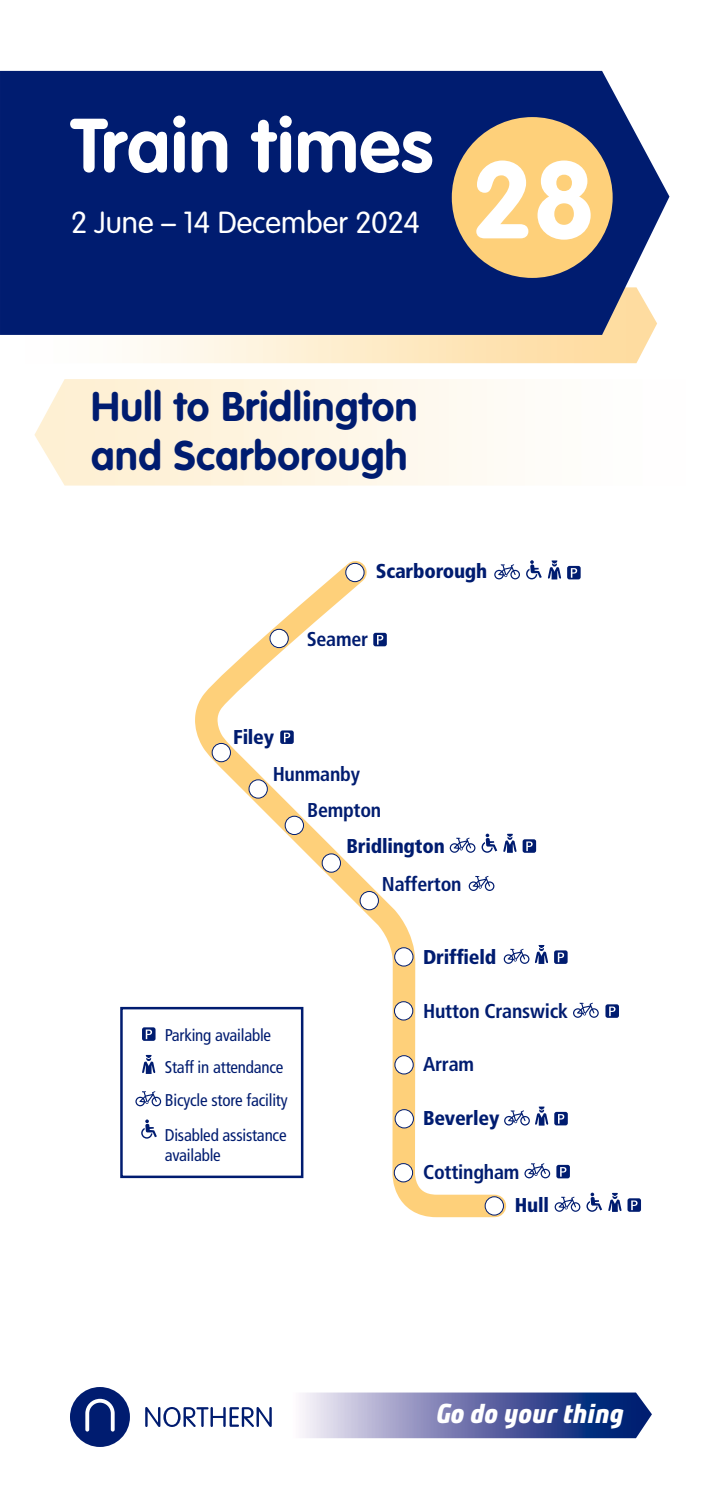
<style>
.page{position:relative;width:702px;height:1489px;background:#fff}
.page>*{position:absolute;margin:0;border:0;box-sizing:border-box;transform-origin:0 0}
.t1{font:700 107.5px "VAG Rounded";color:#fff}
.t2{font:700 75px "VAG Rounded";color:#fff}
.t3{font:700 40.75px/49px "VAG Rounded";letter-spacing:.015em;color:#001c70}
.t4{font:300 30px "VAG Rounded";color:#fff}
.t5{font:italic 700 expanded 27.5px "Bunday Clean";color:#fff}
.t6{font:700 condensed 20px/33.8px "Frutiger";letter-spacing:-.01em;color:#001c70}
.t7{font:900 condensed 20px "Frutiger";letter-spacing:-.01em;color:#001c70}
.t8{font:condensed 17px/32.5px "Frutiger";letter-spacing:-.01em;color:#001c70}
.s1{font-weight:900}
</style>
<div class="page">
<svg style="left:177px;top:561px;width:340px;height:657px"></svg>
<div style="left:269px;top:629px;width:19px;height:19px;background:#fff;border-radius:50%"></div>
<div style="left:270px;top:629px;width:18px;height:19px;border:1px solid #001c70;border-radius:50%"></div>
<div style="left:346px;top:563px;width:18px;height:18px;background:#fff;border-radius:50%"></div>
<div style="left:345px;top:563px;width:19px;height:19px;border:1px solid #001c70;border-radius:50%"></div>
<div style="left:212px;top:743px;width:18px;height:18px;background:#fff;border-radius:50%"></div>
<div style="left:212px;top:743px;width:19px;height:19px;border:1px solid #001c70;border-radius:50%"></div>
<div style="left:360px;top:891px;width:18px;height:18px;background:#fff;border-radius:50%"></div>
<div style="left:360px;top:891px;width:19px;height:19px;border:1px solid #001c70;border-radius:50%"></div>
<div style="left:485px;top:1196px;width:18px;height:18px;background:#fff;border-radius:50%"></div>
<div style="left:485px;top:1196px;width:18px;height:19px;border:1px solid #001c70;border-radius:50%"></div>
<div style="left:395px;top:1055px;width:18px;height:18px;background:#fff;border-radius:50%"></div>
<div style="left:394px;top:1055px;width:19px;height:19px;border:1px solid #001c70;border-radius:50%"></div>
<div style="left:285px;top:816px;width:18px;height:18px;background:#fff;border-radius:50%"></div>
<div style="left:285px;top:815px;width:19px;height:19px;border:1px solid #001c70;border-radius:50%"></div>
<div style="left:249px;top:779px;width:18px;height:19px;background:#fff;border-radius:50%"></div>
<div style="left:249px;top:779px;width:19px;height:19px;border:1px solid #001c70;border-radius:50%"></div>
<div style="left:322px;top:853px;width:18px;height:19px;background:#fff;border-radius:50%"></div>
<div style="left:322px;top:853px;width:19px;height:19px;border:1px solid #001c70;border-radius:50%"></div>
<div style="left:394px;top:1163px;width:18px;height:18px;background:#fff;border-radius:50%"></div>
<div style="left:394px;top:1163px;width:19px;height:19px;border:1px solid #001c70;border-radius:50%"></div>
<div style="left:394px;top:947px;width:19px;height:19px;background:#fff;border-radius:50%"></div>
<div style="left:394px;top:947px;width:19px;height:19px;border:1px solid #001c70;border-radius:50%"></div>
<div style="left:394px;top:1001px;width:19px;height:18px;background:#fff;border-radius:50%"></div>
<div style="left:394px;top:1001px;width:19px;height:19px;border:1px solid #001c70;border-radius:50%"></div>
<div style="left:395px;top:1109px;width:18px;height:18px;background:#fff;border-radius:50%"></div>
<div style="left:395px;top:1109px;width:18px;height:19px;border:1px solid #001c70;border-radius:50%"></div>
<svg style="left:526px;top:560px;width:15px;height:19px"></svg>
<svg style="left:567px;top:566px;width:13px;height:13px"></svg>
<svg style="left:571px;top:568px;width:6px;height:9px"></svg>
<svg style="left:494px;top:564px;width:26px;height:15px"></svg>
<div style="left:373px;top:632px;width:14px;height:14px;background:#001c70;border-radius:2px"></div>
<svg style="left:377px;top:635px;width:6px;height:9px"></svg>
<div style="left:280px;top:730px;width:14px;height:14px;background:#001c70;border-radius:2px"></div>
<svg style="left:284px;top:732px;width:6px;height:10px"></svg>
<svg style="left:481px;top:833px;width:16px;height:19px"></svg>
<div style="left:522px;top:839px;width:14px;height:13px;background:#001c70;border-radius:2px"></div>
<svg style="left:526px;top:841px;width:6px;height:10px"></svg>
<svg style="left:449px;top:837px;width:26px;height:15px"></svg>
<div style="left:554px;top:950px;width:13px;height:13px;background:#001c70;border-radius:2px"></div>
<svg style="left:557px;top:952px;width:7px;height:10px"></svg>
<svg style="left:503px;top:948px;width:26px;height:15px"></svg>
<div style="left:605px;top:1004px;width:14px;height:13px;background:#001c70;border-radius:2px"></div>
<svg style="left:609px;top:1006px;width:6px;height:10px"></svg>
<div style="left:554px;top:1111px;width:13px;height:14px;background:#001c70;border-radius:2px"></div>
<svg style="left:558px;top:1114px;width:6px;height:9px"></svg>
<svg style="left:586px;top:1192px;width:16px;height:19px"></svg>
<div style="left:627px;top:1198px;width:14px;height:13px;background:#001c70;border-radius:2px"></div>
<svg style="left:631px;top:1200px;width:6px;height:9px"></svg>
<svg style="left:554px;top:1196px;width:26px;height:15px"></svg>
<div style="left:556px;top:1164px;width:14px;height:14px;background:#001c70;border-radius:2px"></div>
<svg style="left:560px;top:1167px;width:6px;height:9px"></svg>
<svg style="left:547px;top:560px;width:14px;height:19px"></svg>
<svg style="left:503px;top:833px;width:13px;height:19px"></svg>
<svg style="left:535px;top:945px;width:13px;height:18px"></svg>
<svg style="left:608px;top:1192px;width:13px;height:19px"></svg>
<svg style="left:468px;top:875px;width:26px;height:16px"></svg>
<svg style="left:573px;top:1002px;width:25px;height:15px"></svg>
<svg style="left:504px;top:1106px;width:44px;height:19px"></svg>
<svg style="left:524px;top:1163px;width:26px;height:15px"></svg>
<svg style="left:141px;top:1119px;width:16px;height:19px"></svg>
<svg style="left:142px;top:1027px;width:13px;height:13px"></svg>
<svg style="left:146px;top:1029px;width:6px;height:10px"></svg>
<svg style="left:135px;top:1091px;width:26px;height:15px"></svg>
<svg style="left:142px;top:1054px;width:13px;height:19px"></svg>
<div style="left:120px;top:1006px;width:183px;height:171px;border:2px solid #001c70"></div>
<svg style="left:302px;top:1392px;width:350px;height:45px"></svg>
<div style="left:0;top:71px;width:669px;height:264px;background:#001c70"></div>
<svg style="left:70px;top:1387px;width:60px;height:59px"></svg>
<svg style="left:145px;top:1407px;width:127px;height:19px"></svg>
<div style="left:452px;top:117px;width:160px;height:161px;background:#fed07a;border-radius:50%"></div>
<p class="t2" style="left:71px;top:102px;width:363px">Train times</p>
<p class="t4" style="left:71px;top:206px;width:350px">2 June – 14 December 2024</p>
<p class="t1" style="left:471px;top:137px;width:125px">28</p>
<p class="t3" style="left:91px;top:382px;width:328px">Hull to Bridlington and Scarborough</p>
<p class="t7" style="left:233px;top:725px;width:42px">Filey</p>
<p class="t7" style="left:376px;top:559px;width:113px">Scarborough</p>
<p class="t6" style="left:307px;top:622px;width:63px">Seamer</p>
<p class="t6" style="left:273px;top:757px;width:89px">Hunmanby</p>
<p class="t6" style="left:307px;top:793px;width:76px">Bempton</p>
<p class="t7" style="left:346px;top:834px;width:100px">Bridlington</p>
<p class="t6" style="left:382px;top:867px;width:81px">Nafferton</p>
<p class="t8" style="left:165px;top:1018px;width:124px">Parking available<br>Staff in attendance<br>Bicycle store facility</p>
<p class="t8" style="left:165px;top:1125px;width:123px;line-height:20px">Disabled assistance available</p>
<p class="t7" style="left:423px;top:945px;width:74px">Driffield</p>
<p class="t6" style="left:423px;top:994px;width:146px">Hutton Cranswick</p>
<p class="t6" style="left:423px;top:1047px;width:52px">Arram</p>
<p class="t7" style="left:423px;top:1106px;width:78px">Beverley</p>
<p class="t6" style="left:515px;top:1154px;width:36px;text-indent:-92px">Cottingham<br><span class="s1">Hull</span></p>
<p class="t5" style="left:436px;top:1394px;width:189px">Go do your thing</p>
</div>
